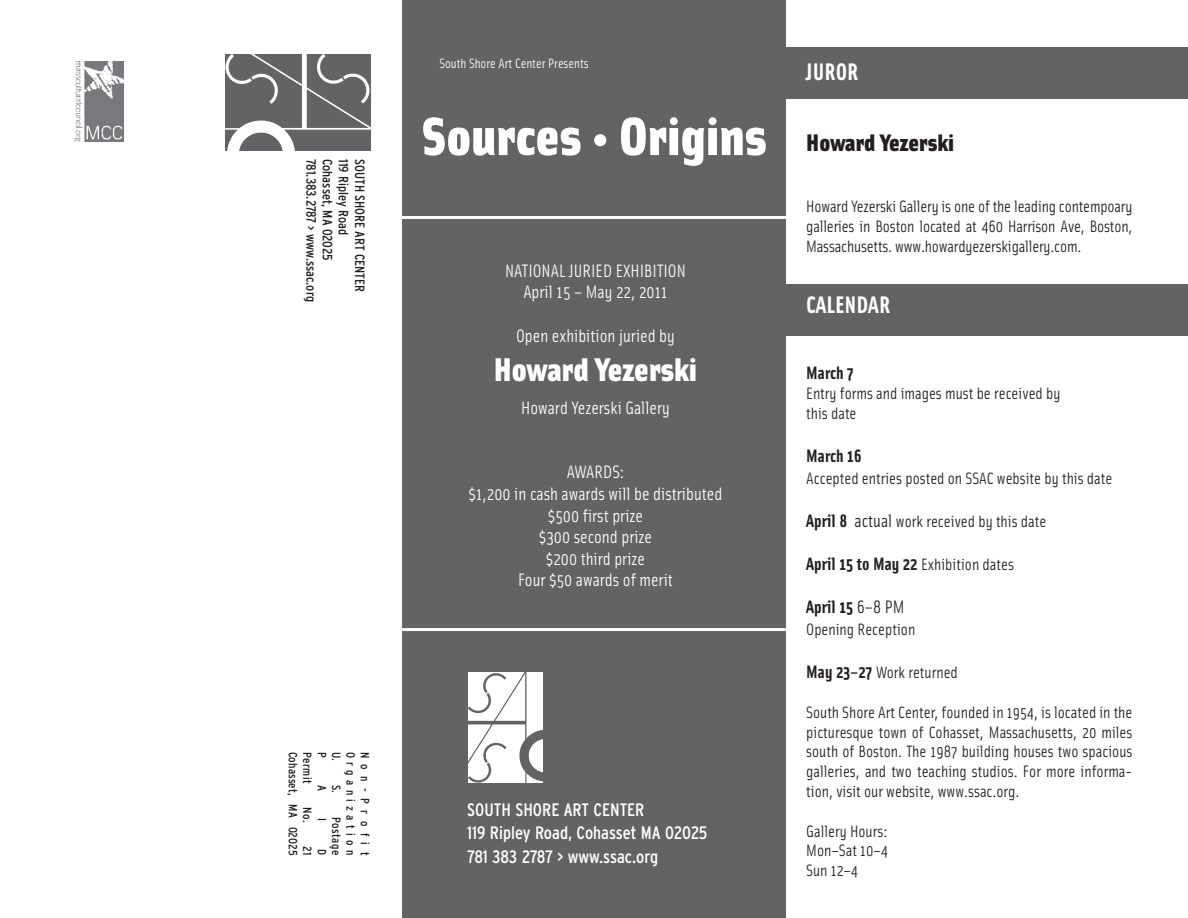
<style>
.page{position:relative;width:1188px;height:918px;background:#fff}
.page>*{position:absolute;margin:0;border:0;box-sizing:border-box;transform-origin:0 0}
.t1{font:900 54px "Solex OT";color:#fff}
.t2{font:900 33px "Solex OT";color:#fff}
.t3{font:900 24px "Solex OT";color:#231f20}
.t4{font:700 24px "Solex OT";color:#fff}
.t5{font:18px "Solex OT";color:#fff}
.t6{font:condensed 18px "Interstate";color:#fff}
.t7{font:700 18px "Solex OT";color:#231f20}
.t8{font:16.5px/19.8px "Solex OT";color:#231f20;text-align:justify}
.t9{font:condensed 13.5px "Interstate";color:#231f20}
.t10{font:13.5px "Solex OT";color:#fff}
.t11{font:condensed 12px "Interstate";letter-spacing:.045em;color:#231f20}
.t12{font:condensed 12px "Interstate";letter-spacing:.005em;color:#231f20}
.t13{font:condensed 12px "Interstate";letter-spacing:.365em;color:#231f20}
.t14{font:condensed 12px "Interstate";letter-spacing:.54em;color:#231f20}
.s1{font-weight:700;font-size:18px}
.s2{font-size:18px}
.s3{font-weight:400}
</style>
<div class="page">
<img style="left:226px;top:54px;width:145px;height:97px">
<img style="left:75px;top:61px;width:49px;height:81px">
<div style="left:402px;top:0;width:384px;height:918px;background:#636366"></div>
<div style="left:777px;top:285px;width:411px;height:51px;background:#636366"></div>
<div style="left:771px;top:48px;width:417px;height:51px;background:#636366"></div>
<svg style="left:468px;top:672px;width:75px;height:111px"></svg>
<img style="left:469px;top:672px;width:73px;height:110px">
<hr style="left:402px;top:628px;width:387px;height:3px;background:#fff">
<hr style="left:395px;top:216px;width:396px;height:3px;background:#fff">
<p class="t9" style="left:319px;top:159px;width:144px;rotate:90deg">781.383.2787 &gt; www.ssac.org</p>
<p class="t9" style="left:335px;top:159px;width:103px;rotate:90deg">Cohasset, MA 02025</p>
<p class="t9" style="left:351px;top:159px;width:77px;rotate:90deg">119 Ripley Road</p>
<p class="t9" style="left:367px;top:159px;width:134px;rotate:90deg">SOUTH SHORE ART CENTER</p>
<p class="t12" style="left:300px;top:752px;width:105px;rotate:90deg">Cohasset, MA 02025</p>
<p class="t11" style="left:314px;top:752px;width:34px;rotate:90deg">Permit</p>
<p class="t13" style="left:357px;top:752px;width:105px;rotate:90deg">Organization</p>
<p class="t14" style="left:372px;top:752px;width:105px;rotate:90deg">Non-Profit</p>
<p class="t11" style="left:343px;top:752px;width:43px;rotate:90deg">U. S.</p>
<p class="t11" style="left:343px;top:817px;width:40px;rotate:90deg">Postage</p>
<p class="t11" style="left:329px;top:752px;width:7px;rotate:90deg">P</p>
<p class="t11" style="left:329px;top:785px;width:7px;rotate:90deg">A</p>
<p class="t11" style="left:329px;top:818px;width:4px;rotate:90deg">I</p>
<p class="t11" style="left:329px;top:849px;width:8px;rotate:90deg">D</p>
<p class="t11" style="left:314px;top:807px;width:50px;rotate:90deg">No. 21</p>
<p class="t10" style="left:440px;top:55px;width:151px">South Shore Art Center Presents</p>
<p class="t1" style="left:421px;top:99px;width:347px">Sources • Origins</p>
<p class="t5" style="left:505px;top:259px;width:182px">NATIONAL JURIED EXHIBITION</p>
<p class="t5" style="left:523px;top:281px;width:146px">April 15 – May 22, 2011</p>
<p class="t5" style="left:516px;top:324px;width:160px">Open exhibition juried by</p>
<p class="t2" style="left:494px;top:347px;width:205px">Howard Yezerski</p>
<p class="t5" style="left:521px;top:396px;width:150px">Howard Yezerski Gallery</p>
<p class="t5" style="left:567px;top:461px;width:59px">AWARDS:</p>
<p class="t5" style="left:469px;top:482px;width:255px">$1,200 in cash awards will be distributed</p>
<p class="t5" style="left:548px;top:504px;width:97px">$500 first prize</p>
<p class="t5" style="left:539px;top:525px;width:115px">$300 second prize</p>
<p class="t5" style="left:546px;top:547px;width:101px">$200 third prize</p>
<p class="t5" style="left:518px;top:569px;width:156px">Four $50 awards of merit</p>
<p class="t6" style="left:467px;top:800px;width:179px">SOUTH SHORE ART CENTER</p>
<p class="t6" style="left:467px;top:823px;width:242px">119 Ripley Road, Cohasset MA 02025</p>
<p class="t6" style="left:467px;top:847px;width:192px">781 383 2787 &gt; www.ssac.org</p>
<p class="t4" style="left:806px;top:56px;width:54px">JUROR</p>
<p class="t3" style="left:806px;top:126px;width:150px">Howard Yezerski</p>
<p class="t8" style="left:806px;top:196px;width:328px">Howard Yezerski Gallery is one of the leading contempoary galleries in Boston located at 460 Harrison Ave, Boston, Massachusetts. www.howardyezerskigallery.com.</p>
<p class="t4" style="left:806px;top:289px;width:86px">CALENDAR</p>
<p class="t7" style="left:806px;top:361px;width:49px">March 7</p>
<p class="t8" style="left:806px;top:383px;width:256px">Entry forms and images must be received by this date</p>
<p class="t7" style="left:806px;top:444px;width:57px">March 16</p>
<p class="t8" style="left:806px;top:468px;width:308px">Accepted entries posted on SSAC website by this date</p>
<p class="t8" style="left:806px;top:511px;width:242px"><span class="s1">April 8</span> <span class="s2">actual</span> work received by this date</p>
<p class="t8" style="left:806px;top:554px;width:209px"><span class="s1">April 15 to May 22</span> Exhibition dates</p>
<p class="t7" style="left:806px;top:595px;width:100px">April 15 <span class="s3">6–8 PM</span></p>
<p class="t8" style="left:806px;top:619px;width:111px">Opening Reception</p>
<p class="t8" style="left:806px;top:662px;width:153px"><span class="s1">May 23–27</span> Work returned</p>
<p class="t8" style="left:806px;top:702px;width:328px">South Shore Art Center, founded in 1954, is located in the picturesque town of Cohasset, Massachusetts, 20 miles south of Boston. The 1987 building houses two spacious galleries, and two teaching studios. For more informa&shy;tion, visit our website, www.ssac.org.</p>
<p class="t8" style="left:806px;top:820px;width:83px">Gallery Hours:</p>
<p class="t8" style="left:806px;top:840px;width:83px">Mon–Sat 10–4</p>
<p class="t8" style="left:806px;top:860px;width:53px">Sun 12–4</p>
</div>
